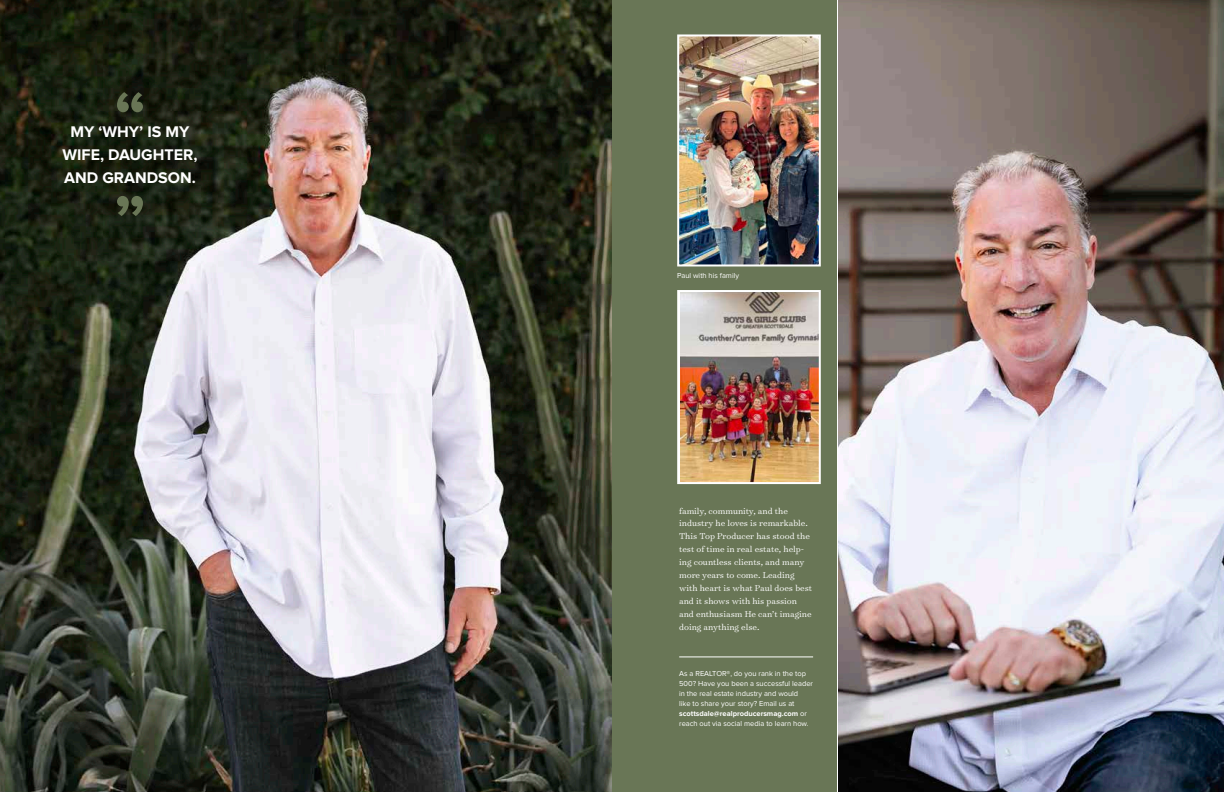
<style>
.page{position:relative;width:1224px;height:792px;background:#fff}
.page>*{position:absolute;margin:0;border:0;box-sizing:border-box;transform-origin:0 0}
.t1{font:700 16px/23px "Proxima Nova";color:#fff;text-align:center}
.t2{font:300 9.8px/13px "Surveyor Text";color:#fff}
.t3{font:7.5px/10px "Proxima Nova";color:#fff}
.s1{font-weight:700}
</style>
<div class="page">
<div style="left:612px;top:0;width:224px;height:792px;background:#697656"></div>
<img style="left:0;top:0;width:612px;height:792px">
<img style="left:838px;top:0;width:386px;height:792px">
<img style="left:677px;top:290px;width:144px;height:195px">
<img style="left:677px;top:34px;width:144px;height:233px">
<hr style="left:679px;top:657px;width:134px;height:1px;background:#fff">
<svg style="left:117px;top:196px;width:26px;height:20px"></svg>
<svg style="left:117px;top:92px;width:26px;height:20px"></svg>
<h1 class="t1" style="left:62px;top:121px;width:137px">MY ‘WHY’ IS MY<br>WIFE, DAUGHTER,<br>AND GRANDSON.</h1>
<p class="t3" style="left:677px;top:271px;width:63px">Paul with his family</p>
<p class="t2" style="left:679px;top:504px;width:134px">family, community, and the industry he loves is remarkable.<br>This Top Producer has stood the test of time in real estate, help&shy;ing countless clients, and many more years to come. Leading with heart is what Paul does best and it shows with his passion and enthusiasm He can’t imagine doing anything else.</p>
<p class="t3" style="left:679px;top:669px;width:135px">As a REALTOR®, do you rank in the top 500? Have you been a successful leader in the real estate industry and would<br>like to share your story? Email us at <span class="s1">scottsdale@realproducersmag.com</span> or reach out via social media to learn how.</p>
</div>
